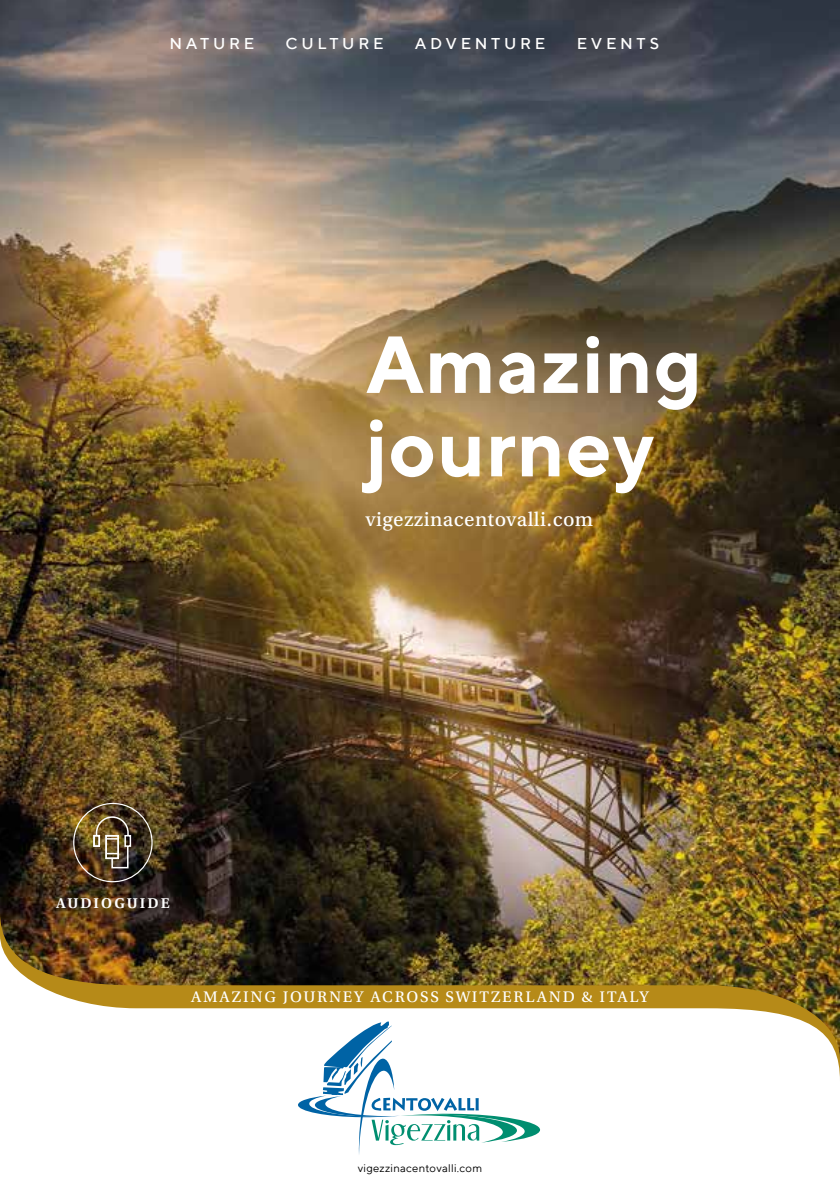
<style>
.page{position:relative;width:840px;height:1191px;background:#fff}
.page>*{position:absolute;margin:0;border:0;box-sizing:border-box;transform-origin:0 0}
.t1{font:700 80.6px/83.4px "TT Norms";letter-spacing:.01em;color:#fff}
.t2{font:20.8px "Utopia Std Capt";letter-spacing:.02em;color:#fff}
.t3{font:16.2px "Utopia Std Capt";letter-spacing:.11em;color:#fff}
.t4{font:500 16px "TT Norms";letter-spacing:.23em;color:#fff}
.t5{font:15px "Utopia Std Semibold Capt";letter-spacing:.135em;color:#fff}
.t6{font:11.2px "TT Norms";letter-spacing:.02em;color:#000}
</style>
<div class="page">
<img style="left:0;top:0;width:839px;height:912px">
<img style="left:0;top:912px;width:839px;height:23px">
<img style="left:0;top:935px;width:839px;height:195px">
<svg style="left:298px;top:1021px;width:242px;height:133px"></svg>
<img style="left:92px;top:815px;width:40px;height:54px">
<div style="left:73px;top:803px;width:79px;height:79px;border:1px solid #fff;border-radius:50%"></div>
<p class="t4" style="left:169px;top:34px;width:86px">NATURE</p>
<p class="t4" style="left:285px;top:34px;width:99px">CULTURE</p>
<p class="t4" style="left:414px;top:34px;width:132px">ADVENTURE</p>
<p class="t4" style="left:576px;top:34px;width:84px">EVENTS</p>
<h1 class="t1" style="left:365px;top:321px;width:338px">Amazing journey</h1>
<p class="t2" style="left:365px;top:508px;width:229px">vigezzinacentovalli.com</p>
<p class="t5" style="left:56px;top:894px;width:115px">AUDIOGUIDE</p>
<p class="t3" style="left:191px;top:987px;width:459px">AMAZING JOURNEY ACROSS SWITZERLAND &amp; ITALY</p>
<p class="t6" style="left:357px;top:1161px;width:126px">vigezzinacentovalli.com</p>
</div>
